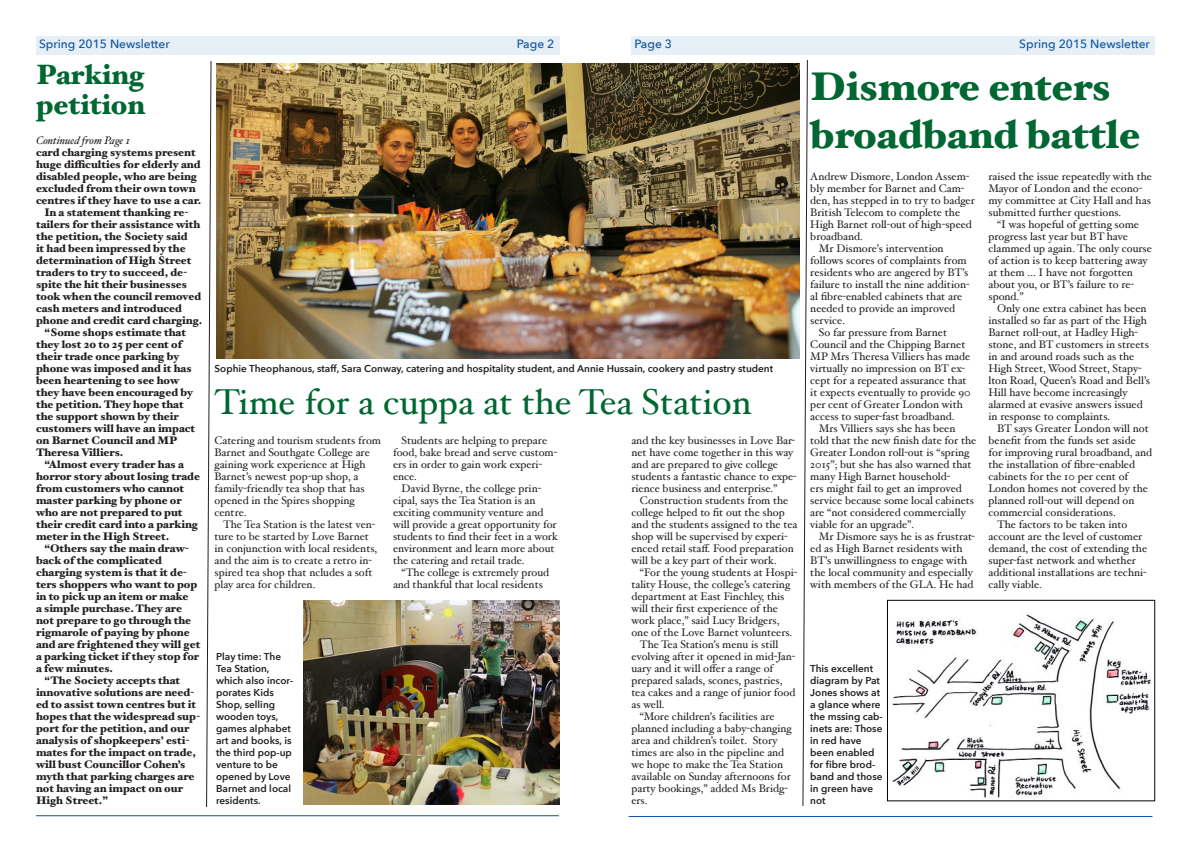
<style>
.page{position:relative;width:1191px;height:842px;background:#fff}
.page>*{position:absolute;margin:0;border:0;box-sizing:border-box;transform-origin:0 0}
.Headline{font:900 40px/48px "Hoefler Text";color:#006732}
.Headline-2{font:36px "Hoefler Text";color:#006732}
.Headline-3{font:900 28px "Hoefler Text";color:#006732}
.t1{font:500 12px "Avenir Next";color:#0c54a3}
.Body_text{font:11px/12px "Hoefler Text";color:#231f20}
.Body_text-2{font:900 11px/12px "Hoefler Text";color:#231f20}
.Body_text_no_indent{font:11px/12px "Hoefler Text";color:#231f20}
.Body_text_no_indent-2{font:900 11px/12px "Hoefler Text";color:#231f20}
.Body_text_no_indent-3{font:italic 11px "Hoefler Text";color:#231f20}
.t2{font:600 10px/12px "Avenir Next";color:#231f20}
</style>
<div class="page">
<div style="left:631px;top:36px;width:524px;height:18px;background:#e6eef6"></div>
<hr style="left:36px;top:815px;width:523px;height:1px;background:#0c54a3">
<hr style="left:628px;top:816px;width:524px;height:1px;background:#0c54a3">
<div style="left:36px;top:36px;width:523px;height:18px;background:#e6eef6"></div>
<img style="left:304px;top:600px;width:255px;height:204px">
<img style="left:216px;top:63px;width:583px;height:295px">
<svg style="left:802px;top:60px;width:6px;height:746px"></svg>
<img style="left:892px;top:614px;width:260px;height:184px">
<div style="left:887px;top:600px;width:268px;height:201px;border:1px solid #040503"></div>
<svg style="left:206px;top:61px;width:6px;height:747px"></svg>
<p class="t1" style="left:39px;top:34px;width:132px">Spring 2015 Newsletter</p>
<p class="t1" style="left:517px;top:34px;width:39px">Page 2</p>
<p class="t1" style="left:634px;top:34px;width:39px">Page 3</p>
<p class="t1" style="left:1019px;top:34px;width:132px">Spring 2015 Newsletter</p>
<p class="Headline-3" style="left:36px;top:58px;width:110px">Parking</p>
<p class="Headline-3" style="left:36px;top:88px;width:111px">petition</p>
<p class="Body_text_no_indent-3" style="left:36px;top:134px;width:96px">Continued from Page 1</p>
<p class="Body_text_no_indent-2" style="left:36px;top:146px;width:167px">card charging systems present huge difficulties for elderly and disabled people, who are being excluded from their own town centres if they have to use a car.</p>
<p class="Body_text-2" style="left:36px;top:206px;width:168px;text-indent:9px">In a statement thanking re&shy;tailers for their assistance with the petition, the Society said<br>it had been impressed by the determination of High Street traders to try to succeed, de&shy;spite the hit their businesses took when the council removed cash meters and introduced phone and credit card charging.</p>
<p class="Body_text-2" style="left:36px;top:326px;width:161px;text-indent:9px">“Some shops estimate that they lost 20 to 25 per cent of their trade once parking by phone was imposed and it has been heartening to see how they have been encouraged by the petition. They hope that the support shown by their customers will have an impact on Barnet Council and MP<br>Theresa Villiers.</p>
<p class="Body_text-2" style="left:36px;top:458px;width:165px;text-indent:9px">“Almost every trader has a horror story about losing trade from customers who cannot master parking by phone or who are not prepared to put their credit card into a parking meter in the High Street.</p>
<p class="Body_text-2" style="left:36px;top:542px;width:166px;text-indent:9px">“Others say the main draw&shy;back of the complicated charging system is that it de&shy;ters shoppers who want to pop in to pick up an item or make<br>a simple purchase. They are not prepare to go through the rigmarole of paying by phone and are frightened they will get a parking ticket if they stop for a few minutes.</p>
<p class="Body_text-2" style="left:36px;top:674px;width:166px;text-indent:9px">“The Society accepts that innovative solutions are need&shy;ed to assist town centres but it hopes that the widespread sup&shy;port for the petition, and our analysis of shopkeepers’ esti&shy;mates for the impact on trade, will bust Councillor Cohen’s myth that parking charges are not having an impact on our<br>High Street.”</p>
<p class="t2" style="left:214px;top:362px;width:560px">Sophie Theophanous, staff, Sara Conway, catering and hospitality student, and Annie Hussain, cookery and pastry student</p>
<p class="Headline-2" style="left:214px;top:380px;width:538px">Time for a cuppa at the Tea Station</p>
<p class="Body_text" style="left:214px;top:434px;width:168px">Catering and tourism students from<br>Barnet and Southgate College are gaining work experience at High<br>Barnet’s newest pop-up shop, a family-friendly tea shop that has opened in the Spires shopping centre.</p>
<p class="Body_text" style="left:214px;top:518px;width:164px;text-indent:9px">The Tea Station is the latest ven&shy;ture to be started by Love Barnet in conjunction with local residents, and the aim is to create a retro in&shy;spired tea shop that ncludes a soft play area for children.</p>
<p class="Body_text" style="left:393px;top:434px;width:166px;text-indent:9px">Students are helping to prepare food, bake bread and serve custom&shy;ers in order to gain work experi&shy;ence.</p>
<p class="Body_text" style="left:393px;top:482px;width:166px;text-indent:9px">David Byrne, the college prin&shy;cipal, says the Tea Station is an exciting community venture and will provide a great opportunity for students to find their feet in a work environment and learn more about the catering and retail trade.</p>
<p class="Body_text" style="left:393px;top:566px;width:158px;text-indent:9px">“The college is extremely proud and thankful that local residents</p>
<p class="Body_text" style="left:631px;top:434px;width:167px">and the key businesses in Love Bar&shy;net have come together in this way and are prepared to give college students a fantastic chance to expe&shy;rience business and enterprise.”</p>
<p class="Body_text" style="left:631px;top:494px;width:167px;text-indent:9px">Construction students from the college helped to fit out the shop and the students assigned to the tea shop will be supervised by experi&shy;enced retail staff. Food preparation will be a key part of their work.</p>
<p class="Body_text" style="left:631px;top:566px;width:168px;text-indent:9px">“For the young students at Hospi&shy;tality House, the college’s catering department at East Finchley, this will their first experience of the work place,” said Lucy Bridgers, one of the Love Barnet volunteers.</p>
<p class="Body_text" style="left:631px;top:638px;width:165px;text-indent:9px">The Tea Station’s menu is still evolving after it opened in mid-Jan&shy;uary and it will offer a range of prepared salads, scones, pastries, tea cakes and a range of junior food as well.</p>
<p class="Body_text" style="left:631px;top:710px;width:162px;text-indent:9px">“More children’s facilities are planned including a baby-changing area and children’s toilet. Story times are also in the pipeline and we hope to make the Tea Station available on Sunday afternoons for party bookings,” added Ms Bridg&shy;ers.</p>
<p class="t2" style="left:216px;top:650px;width:79px">Play time: The<br>Tea Station, which also incor&shy;porates Kids<br>Shop, selling wooden toys, games alphabet art and books, is the third pop-up venture to be opened by Love<br>Barnet and local residents.</p>
<p class="Headline" style="left:810px;top:62px;width:332px">Dismore enters broadband battle</p>
<p class="Body_text_no_indent" style="left:810px;top:170px;width:166px">Andrew Dismore, London Assem&shy;bly member for Barnet and Cam&shy;den, has stepped in to try to badger<br>British Telecom to complete the<br>High Barnet roll-out of high-speed broadband.</p>
<p class="Body_text" style="left:810px;top:242px;width:161px;text-indent:9px">Mr Dismore’s intervention follows scores of complaints from residents who are angered by BT’s failure to install the nine addition&shy;al fibre-enabled cabinets that are needed to provide an improved service.</p>
<p class="Body_text" style="left:810px;top:326px;width:162px;text-indent:9px">So far pressure from Barnet<br>Council and the Chipping Barnet<br>MP Mrs Theresa Villiers has made virtually no impression on BT ex&shy;cept for a repeated assurance that it expects eventually to provide 90 per cent of Greater London with access to super-fast broadband.</p>
<p class="Body_text" style="left:810px;top:422px;width:167px;text-indent:9px">Mrs Villiers says she has been told that the new finish date for the<br>Greater London roll-out is “spring<br>2015”; but she has also warned that many High Barnet household-<br>ers might fail to get an improved service because some local cabinets are “not considered commercially viable for an upgrade”.</p>
<p class="Body_text" style="left:810px;top:530px;width:166px;text-indent:9px">Mr Dismore says he is as frustrat&shy;ed as High Barnet residents with<br>BT’s unwillingness to engage with the local community and especially with members of the GLA. He had</p>
<p class="Body_text" style="left:988px;top:170px;width:165px">raised the issue repeatedly with the<br>Mayor of London and the econo&shy;my committee at City Hall and has submitted further questions.</p>
<p class="Body_text" style="left:988px;top:218px;width:165px;text-indent:9px">“I was hopeful of getting some progress last year but BT have clammed up again. The only course of action is to keep battering away at them … I have not forgotten about you, or BT’s failure to re&shy;spond.”</p>
<p class="Body_text" style="left:988px;top:302px;width:163px;text-indent:9px">Only one extra cabinet has been installed so far as part of the High<br>Barnet roll-out, at Hadley High&shy;stone, and BT customers in streets in and around roads such as the<br>High Street, Wood Street, Stapy&shy;lton Road, Queen’s Road and Bell’s<br>Hill have become increasingly alarmed at evasive answers issued in response to complaints.</p>
<p class="Body_text" style="left:988px;top:422px;width:165px;text-indent:9px">BT says Greater London will not benefit from the funds set aside for improving rural broadband, and the installation of fibre-enabled cabinets for the 10 per cent of<br>London homes not covered by the planned roll-out will depend on commercial considerations.</p>
<p class="Body_text" style="left:988px;top:518px;width:160px;text-indent:9px">The factors to be taken into account are the level of customer demand, the cost of extending the super-fast network and whether additional installations are techni&shy;cally viable.</p>
<p class="t2" style="left:810px;top:662px;width:74px">This excellent diagram by Pat<br>Jones shows at a glance where the mssing cab&shy;inets are: Those in red have been enabled for fibre brod&shy;band and those in green have not</p>
</div>
